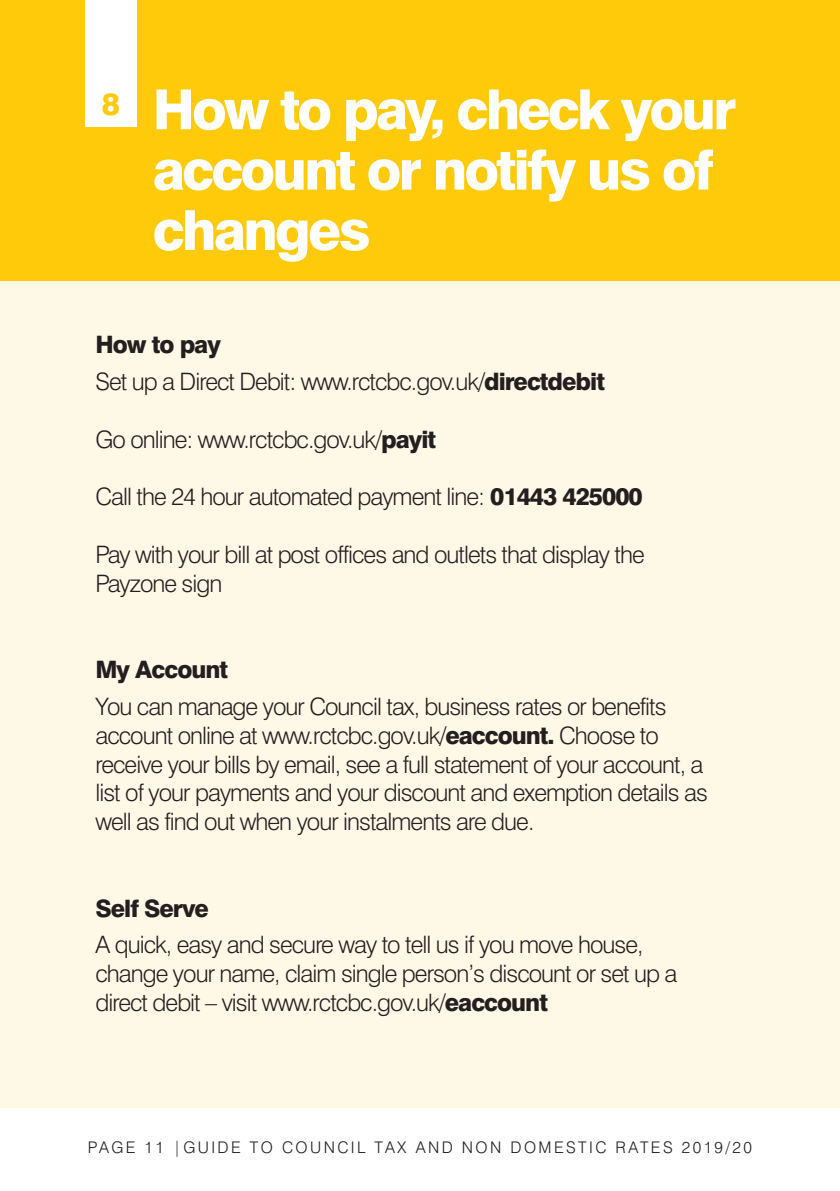
<style>
.page{position:relative;width:840px;height:1191px;background:#fff}
.page>*{position:absolute;margin:0;border:0;box-sizing:border-box;transform-origin:0 0}
.t1{font:800 55.2px/60.4px "Swiss 721 BT";letter-spacing:-.05em;color:#fff}
.t2{font:300 24px/28.8px "Swiss 721 BT";letter-spacing:-.04em;color:#231f20}
.t3{font:800 24px "Swiss 721 BT";letter-spacing:-.04em;color:#231f20}
.t4{font:300 16px "Swiss 721 BT";letter-spacing:.15em;color:#231f20}
.s1{font-weight:800}
</style>
<div class="page">
<div style="left:0;top:0;width:839px;height:1108px;background:#fef9e7"></div>
<div style="left:0;top:0;width:839px;height:280px;background:#feca0a"></div>
<div style="left:85px;top:0;width:51px;height:127px;background:#fff"></div>
<h1 class="t1" style="left:152px;top:85px;width:585px;text-indent:-51px"><sup>8</sup> How to pay, check your account or notify us of changes</h1>
<p class="t2" style="left:95px;top:329px;width:510px;line-height:36.8px"><span class="s1">How to pay<br></span>Set up a Direct Debit: www.rctcbc.gov.uk/<span class="s1">directdebit</span></p>
<p class="t2" style="left:95px;top:427px;width:342px">Go online: www.rctcbc.gov.uk/<span class="s1">payit</span></p>
<p class="t2" style="left:95px;top:485px;width:548px">Call the 24 hour automated payment line: <span class="s1">01443 425000</span></p>
<p class="t2" style="left:95px;top:542px;width:550px">Pay with your bill at post offices and outlets that display the<br>Payzone sign</p>
<p class="t3" style="left:95px;top:661px;width:134px">My Account</p>
<p class="t2" style="left:95px;top:694px;width:613px">You can manage your Council tax, business rates or benefits account online at www.rctcbc.gov.uk/<span class="s1">eaccount.</span> Choose to receive your bills by email, see a full statement of your account, a list of your payments and your discount and exemption details as well as find out when your instalments are due.</p>
<p class="t3" style="left:95px;top:899px;width:115px">Self Serve</p>
<p class="t2" style="left:95px;top:933px;width:583px">A quick, easy and secure way to tell us if you move house, change your name, claim single person’s discount or set up a direct debit – visit www.rctcbc.gov.uk/<span class="s1">eaccount</span></p>
<p class="t4" style="left:88px;top:1141px;width:665px">PAGE 11 |GUIDE TO COUNCIL TAX AND NON DOMESTIC RATES 2019/20</p>
</div>
